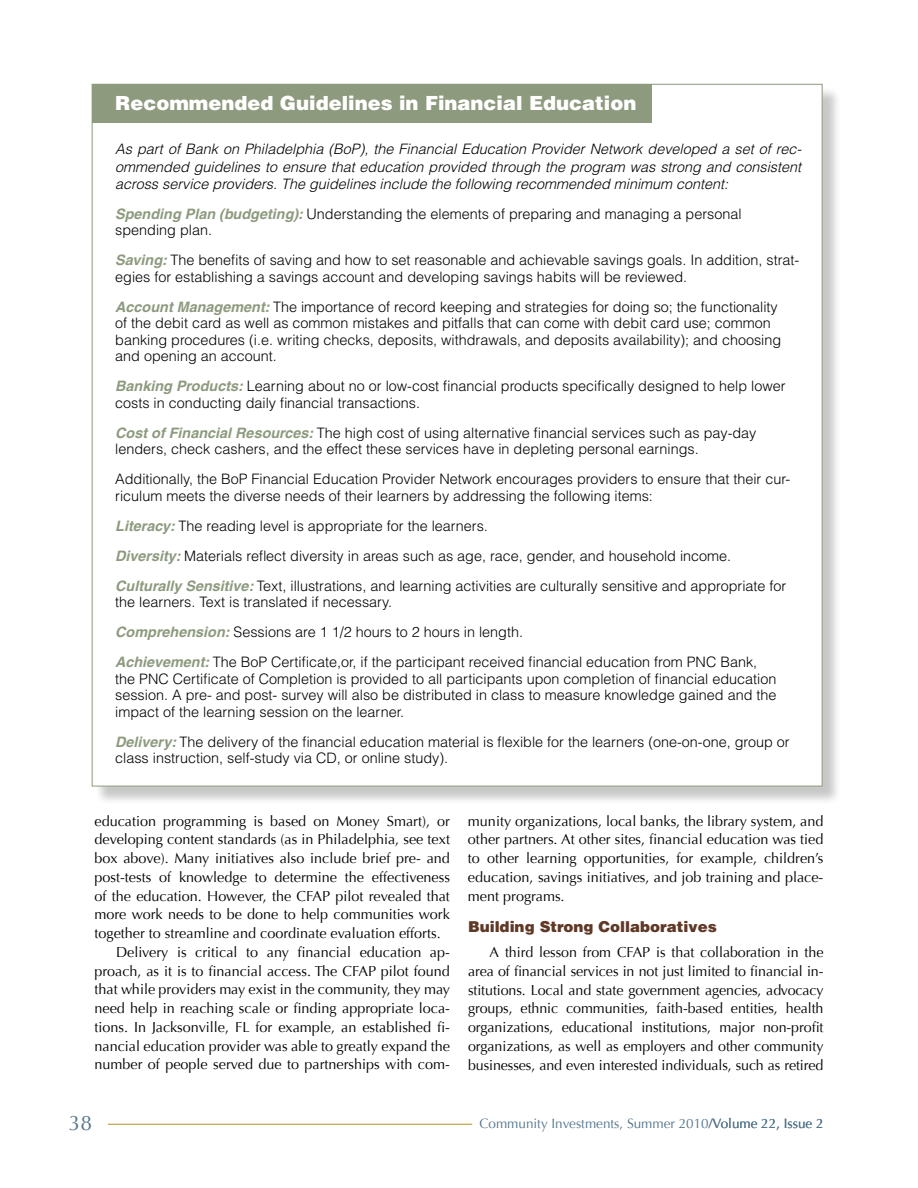
<style>
.page{position:relative;width:918px;height:1188px;background:#fff}
.page>*{position:absolute;margin:0;border:0;box-sizing:border-box;transform-origin:0 0}
.t1{font:21px "Optima";color:#54758b}
.t2{font:900 19.5px "Helvetica";color:#fff}
.t3{font:900 15px "Helvetica";color:#5f3826}
.t4{font:300 14.4px/16.5px "Helvetica";color:#000}
.t5{font:14.4px/18.8px "Optima";color:#000;text-align:justify}
.t6{font:italic 300 14.4px/17.2px "Helvetica";color:#000;text-align:justify}
.t7{font:13.5px "Optima";color:#54758b}
.s1{font-weight:700;font-style:italic;color:#8d9a7e}
</style>
<div class="page">
<div style="left:94px;top:86px;width:747px;height:719px;background:#000;opacity:.22"></div>
<div style="left:92px;top:84px;width:731px;height:702px;background:#fff;border:1px solid #8d9a7e"></div>
<div style="left:92px;top:84px;width:560px;height:38px;background:#8d9a7e"></div>
<hr style="left:108px;top:1124px;width:364px;height:1px;background:#b3911d">
<h2 class="t2" style="left:115px;top:90px;width:523px">Recommended Guidelines in Financial Education</h2>
<p class="t6" style="left:115px;top:140px;width:688px">As part of Bank on Philadelphia (BoP), the Financial Education Provider Network developed a set of rec&shy;ommended guidelines to ensure that education provided through the program was strong and consistent across service providers. The guidelines include the following recommended minimum content:</p>
<p class="t4" style="left:115px;top:205px;width:628px"><span class="s1">Spending Plan (budgeting):</span> Understanding the elements of preparing and managing a personal spending plan.</p>
<p class="t4" style="left:115px;top:252px;width:686px"><span class="s1">Saving:</span> The benefits of saving and how to set reasonable and achievable savings goals. In addition, strat&shy;egies for establishing a savings account and developing savings habits will be reviewed.</p>
<p class="t4" style="left:115px;top:298px;width:668px"><span class="s1">Account Management:</span> The importance of record keeping and strategies for doing so; the functionality of the debit card as well as common mistakes and pitfalls that can come with debit card use; common banking procedures (i.e. writing checks, deposits, withdrawals, and deposits availability); and choosing and opening an account.</p>
<p class="t4" style="left:115px;top:378px;width:672px"><span class="s1">Banking Products:</span> Learning about no or low-cost financial products specifically designed to help lower costs in conducting daily financial transactions.</p>
<p class="t4" style="left:115px;top:424px;width:643px"><span class="s1">Cost of Financial Resources:</span> The high cost of using alternative financial services such as pay-day lenders, check cashers, and the effect these services have in depleting personal earnings.</p>
<p class="t4" style="left:115px;top:471px;width:676px">Additionally, the BoP Financial Education Provider Network encourages providers to ensure that their cur&shy;riculum meets the diverse needs of their learners by addressing the following items:</p>
<p class="t4" style="left:115px;top:510px;width:673px;line-height:30px"><span class="s1">Literacy:</span> The reading level is appropriate for the learners.<br><span class="s1">Diversity:</span> Materials reflect diversity in areas such as age, race, gender, and household income.<br><span class="s1">Culturally Sensitive:</span> Text, illustrations, and learning activities are culturally sensitive and appropriate for</p>
<p class="t4" style="left:115px;top:587px;width:643px;line-height:30px">the learners. Text is translated if necessary.<br><span class="s1">Comprehension:</span> Sessions are 1 1/2 hours to 2 hours in length.<br><span class="s1">Achievement:</span> The BoP Certificate,or, if the participant received financial education from PNC Bank,</p>
<p class="t4" style="left:115px;top:670px;width:663px;text-align:justify">the PNC Certificate of Completion is provided to all participants upon completion of financial education session. A pre- and post- survey will also be distributed in class to measure knowledge gained and the impact of the learning session on the learner.</p>
<p class="t4" style="left:115px;top:733px;width:676px"><span class="s1">Delivery:</span> The delivery of the financial education material is flexible for the learners (one-on-one, group or class instruction, self-study via CD, or online study).</p>
<p class="t5" style="left:94px;top:812px;width:357px">education programming is based on Money Smart), or</p>
<p class="t5" style="left:94px;top:830px;width:357px">developing content standards (as in Philadelphia, see text</p>
<p class="t5" style="left:94px;top:849px;width:357px">box above). Many initiatives also include brief pre- and</p>
<p class="t5" style="left:94px;top:868px;width:357px">post-tests of knowledge to determine the effectiveness</p>
<p class="t5" style="left:94px;top:887px;width:357px">of the education. However, the CFAP pilot revealed that</p>
<p class="t5" style="left:94px;top:905px;width:357px">more work needs to be done to help communities work</p>
<p class="t5" style="left:94px;top:924px;width:348px">together to streamline and coordinate evaluation efforts.</p>
<p class="t5" style="left:116px;top:943px;width:335px">Delivery is critical to any financial education ap-</p>
<p class="t5" style="left:94px;top:962px;width:357px">proach, as it is to financial access. The CFAP pilot found</p>
<p class="t5" style="left:94px;top:980px;width:357px">that while providers may exist in the community, they may</p>
<p class="t5" style="left:94px;top:999px;width:357px">need help in reaching scale or finding appropriate loca-</p>
<p class="t5" style="left:94px;top:1018px;width:357px">tions. In Jacksonville, FL for example, an established fi-</p>
<p class="t5" style="left:94px;top:1037px;width:357px">nancial education provider was able to greatly expand the</p>
<p class="t5" style="left:94px;top:1055px;width:357px">number of people served due to partnerships with com-</p>
<p class="t5" style="left:468px;top:812px;width:357px">munity organizations, local banks, the library system, and other partners. At other sites, financial education was tied to other learning opportunities, for example, children’s education, savings initiatives, and job training and place&shy;ment programs.</p>
<p class="t3" style="left:468px;top:916px;width:250px">Building Strong Collaboratives</p>
<p class="t5" style="left:468px;top:943px;width:357px;text-indent:22px">A third lesson from CFAP is that collaboration in the area of financial services in not just limited to financial in&shy;stitutions. Local and state government agencies, advocacy groups, ethnic communities, faith-based entities, health organizations, educational institutions, major non-profit organizations, as well as employers and other community businesses, and even interested individuals, such as retired</p>
<h1 class="t1" style="left:69px;top:1110px;width:25px">38</h1>
<p class="t7" style="left:480px;top:1115px;width:346px">Community Investments, Summer 2010/Volume 22, Issue 2</p>
</div>
